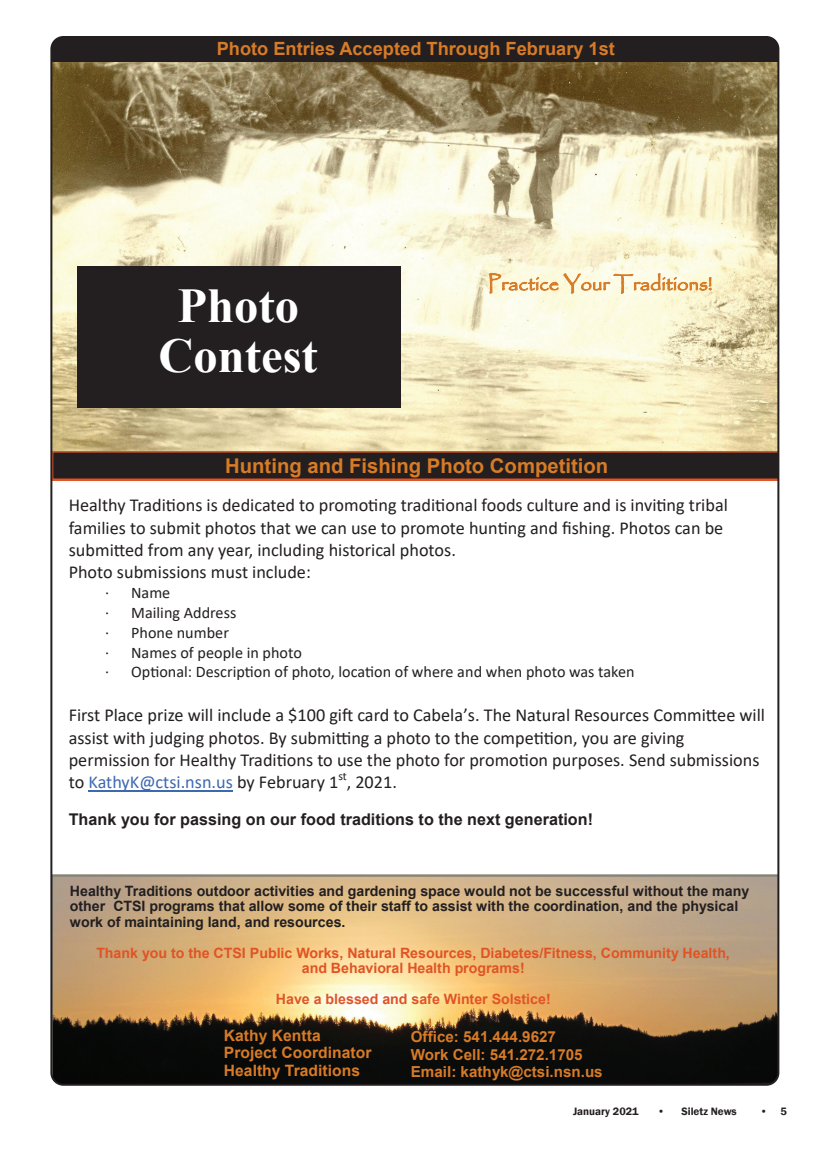
<style>
.page{position:relative;width:828px;height:1152px;background:#fff}
.page>*{position:absolute;margin:0;border:0;box-sizing:border-box;transform-origin:0 0}
.t1{font:700 48.6px/50.7px "Times New Roman";color:#fff;text-align:center}
.t2{font:700 20.3px "Arial";color:#d77b27}
.t3{font:20.3px "Papyrus";color:#d77b27}
.t4{font:18.2px/22.2px "Calibri";color:#231f20}
.t5{font:700 18.2px "Arial";color:#d77b27}
.t6{font:16.2px/19.8px "Calibri";color:#231f20}
.t7{font:700 16.2px "Arial";color:#231f20}
.t8{font:700 15.7px/17.9px "Arial";color:#d77b27}
.t9{font:700 15.2px/17.4px "Arial";color:#d77b27}
.t10{font:700 14.2px/15.4px "Arial";color:#231f20}
.t11{font:700 14.2px/15.4px "Arial";color:#e05425;text-align:center}
.t12{font:11.8px "Calibri";color:#231f20}
.t13{font:600 11px "Franklin Gothic";color:#231f20}
.s1{color:#3d68b2}
</style>
<div class="page">
<div style="left:52px;top:37px;width:726px;height:27px;background:#231f20"></div>
<img style="left:53px;top:62px;width:723px;height:389px">
<svg style="left:53px;top:874px;width:724px;height:210px;background:#9b825e"></svg>
<svg style="left:53px;top:451px;width:723px;height:29px;background:#372420"></svg>
<hr style="left:88px;top:790px;width:145px;height:1px;background:#3d68b2">
<div style="left:77px;top:266px;width:324px;height:142px;background:#231f20"></div>
<p class="t5" style="left:217px;top:36px;width:400px">Photo Entries Accepted Through February 1st</p>
<h1 class="t1" style="left:159px;top:279px;width:161px">Photo<br>Contest</h1>
<p class="t3" style="left:488px;top:271px;width:226px">Practice Your Traditions!</p>
<p class="t2" style="left:225px;top:452px;width:385px">Hunting and Fishing Photo Competition</p>
<p class="t4" style="left:69px;top:494px;width:661px">Healthy Traditions is dedicated to promoting traditional foods culture and is inviting tribal families to submit photos that we can use to promote hunting and fishing. Photos can be submitted from any year, including historical photos.<br>Photo submissions must include:</p>
<p class="t6" style="left:105px;top:583px;width:531px">· Name<br>· Mailing Address<br>· Phone number<br>· Names of people in photo<br>· Optional: Description of photo, location of where and when photo was taken</p>
<p class="t4" style="left:69px;top:704px;width:698px">First Place prize will include a $100 gift card to Cabela’s. The Natural Resources Committee will assist with judging photos. By submitting a photo to the competition, you are giving permission for Healthy Traditions to use the photo for promotion purposes. Send submissions to <span class="s1">KathyK@ctsi.nsn.us</span> by February 1</p>
<p class="t12" style="left:338px;top:768px;width:10px">st</p>
<p class="t4" style="left:347px;top:771px;width:52px">, 2021.</p>
<p class="t7" style="left:69px;top:808px;width:526px">Thank you for passing on our food traditions to the next generation!</p>
<p class="t10" style="left:70px;top:884px;width:681px">Healthy Traditions outdoor activities and gardening space would not be successful without the many other CTSI programs that allow some of their staff to assist with the coordination, and the physical work of maintaining land, and resources.</p>
<p class="t11" style="left:96px;top:945px;width:635px">Thank you to the CTSI Public Works, Natural Resources, Diabetes/Fitness, Community Health, and Behavioral Health programs!</p>
<p class="t11" style="left:276px;top:992px;width:276px">Have a blessed and safe Winter Solstice!</p>
<p class="t8" style="left:224px;top:1026px;width:149px">Kathy Kentta<br>Project Coordinator<br>Healthy Traditions</p>
<p class="t9" style="left:411px;top:1028px;width:193px">Office: 541.444.9627<br>Work Cell: 541.272.1705<br>Email: kathyk@ctsi.nsn.us</p>
<p class="t13" style="left:573px;top:1105px;width:67px">January 2021</p>
<p class="t13" style="left:658px;top:1105px;width:81px">• Siletz News</p>
<p class="t13" style="left:760px;top:1105px;width:28px">• 5</p>
</div>
